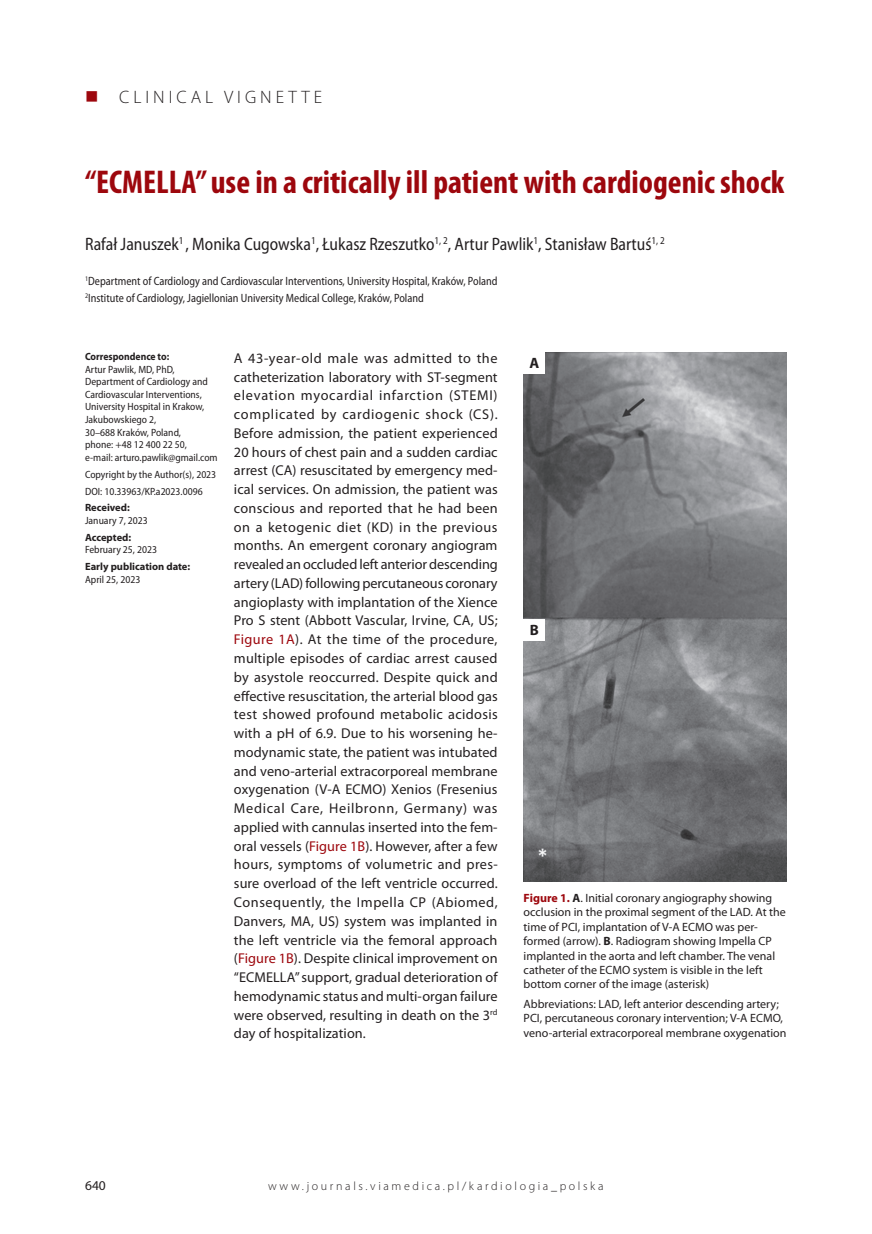
<style>
.page{position:relative;width:872px;height:1234px;background:#fff}
.page>*{position:absolute;margin:0;border:0;box-sizing:border-box;transform-origin:0 0}
.t1{font:700 condensed 33px "Myriad Pro";color:#9d070d}
.t2{font:semi-condensed 18px "Myriad Pro";color:#231f20;scale:.94 1}
.t3{font:300 18px "Myriad Pro";letter-spacing:.22em;color:#231f20}
.t4{font:700 15px "Myriad Pro";color:#231f20}
.t5{font:14.25px/18.8px "Myriad Pro";letter-spacing:.005em;color:#231f20;text-align:justify}
.t6{font:13.5px "Myriad Pro";color:#231f20}
.t7{font:12px/14.4px "Myriad Pro";color:#231f20}
.t8{font:semi-condensed 12px/16.5px "Myriad Pro";color:#231f20;scale:.93 1}
.t9{font:300 12px "Myriad Pro";letter-spacing:.22em;color:#231f20}
.t10{font:semi-condensed 10.5px/12.6px "Myriad Pro";color:#231f20}
.t11{font:700 10.5px "Myriad Pro";color:#231f20}
.t12{font:700 10.5px "Myriad Pro";color:#231f20;scale:.92 1}
.s1{color:#9d070d}
.s2{font-weight:700;color:#9d070d}
.s3{font-weight:700}
</style>
<div class="page">
<img style="left:523px;top:352px;width:264px;height:529px">
<div style="left:523px;top:352px;width:22px;height:21px;background:#fff"></div>
<div style="left:523px;top:619px;width:22px;height:21px;background:#fff"></div>
<p class="t3" style="left:119px;top:87px;width:205px">CLINICAL VIGNETTE</p>
<h1 class="t1" style="left:85px;top:161px;width:701px">“ECMELLA” use in a critically ill patient with cardiogenic shock</h1>
<p class="t2" style="left:85px;top:234px;width:618px">Rafał Januszek<sup>1</sup> , Monika Cugowska<sup>1</sup>, Łukasz Rzeszutko<sup>1,</sup> <sup>2</sup>, Artur Pawlik<sup>1</sup>, Stanisław Bartuś<sup>1,</sup> <sup>2</sup></p>
<p class="t8" style="left:85px;top:273px;width:445px"><sup>1</sup>Department of Cardiology and Cardiovascular Interventions, University Hospital, Kraków, Poland<br><sup>2</sup>Institute of Cardiology, Jagiellonian University Medical College, Kraków, Poland</p>
<p class="t12" style="left:85px;top:349px;width:93px">Correspondence to:</p>
<p class="t10" style="left:85px;top:363px;width:134px">Artur Pawlik, MD, PhD,<br>Department of Cardiology and<br>Cardiovascular Interventions,<br>University Hospital in Krakow,<br>Jakubowskiego 2,<br>30–688 Kraków, Poland,<br>phone: +48 12 400 22 50,<br>e-mail: arturo.pawlik@gmail.com</p>
<p class="t10" style="left:85px;top:466px;width:133px;line-height:16.8px">Copyright by the Author(s), 2023<br>DOI: 10.33963/KP.a2023.0096</p>
<p class="t11" style="left:85px;top:501px;width:46px">Received:</p>
<p class="t10" style="left:85px;top:514px;width:64px">January 7, 2023</p>
<p class="t11" style="left:85px;top:530px;width:48px">Accepted:</p>
<p class="t10" style="left:85px;top:543px;width:73px">February 25, 2023</p>
<p class="t11" style="left:85px;top:560px;width:107px">Early publication date:</p>
<p class="t10" style="left:85px;top:573px;width:57px">April 25, 2023</p>
<p class="t5" style="left:234px;top:348px;width:265px">A 43-year-old male was admitted to the catheterization laboratory with ST-segment elevation myocardial infarction (STEMI) complicated by cardiogenic shock (CS).<br>Before admission, the patient experienced 20 hours of chest pain and a sudden cardiac arrest (CA) resuscitated by emergency med&shy;ical services. On admission, the patient was conscious and reported that he had been on a ketogenic diet (KD) in the previous months. An emergent coronary angiogram revealed an occluded left anterior descending artery (LAD) following percutaneous coronary angioplasty with implantation of the Xience Pro S stent (Abbott Vascular, Irvine, CA, US; <span class="s1">Figure 1A</span>). At the time of the procedure, multiple episodes of cardiac arrest caused by asystole reoccurred. Despite quick and effective resuscitation, the arterial blood gas test showed profound metabolic acidosis with a pH of 6.9. Due to his worsening he&shy;modynamic state, the patient was intubated and veno-arterial extracorporeal membrane oxygenation (V-A ECMO) Xenios (Fresenius Medical Care, Heilbronn, Germany) was applied with cannulas inserted into the fem&shy;oral vessels (<span class="s1">Figure 1B</span>). However, after a few hours, symptoms of volumetric and pres&shy;sure overload of the left ventricle occurred.<br>Consequently, the Impella CP (Abiomed, Danvers, MA, US) system was implanted in the left ventricle via the femoral approach (<span class="s1">Figure 1B</span>). Despite clinical improvement on “ECMELLA” support, gradual deterioration of hemodynamic status and multi-organ failure were observed, resulting in death on the 3<sup>rd </sup>day of hospitalization.</p>
<p class="t4" style="left:529px;top:352px;width:11px">A</p>
<p class="t4" style="left:530px;top:619px;width:11px">B</p>
<p class="t7" style="left:523px;top:890px;width:264px"><span class="s2">Figure 1.</span> <span class="s3">A</span>. Initial coronary angiography showing occlusion in the proximal segment of the LAD. At the time of PCI, implantation of V-A ECMO was per&shy;formed (arrow). <span class="s3">B</span>. Radiogram showing Impella CP implanted in the aorta and left chamber. The venal catheter of the ECMO system is visible in the left bottom corner of the image (asterisk)</p>
<p class="t7" style="left:523px;top:996px;width:264px">Abbreviations: LAD, left anterior descending artery;<br>PCI, percutaneous coronary intervention; V-A ECMO, veno-arterial extracorporeal membrane oxygenation</p>
<p class="t6" style="left:85px;top:1176px;width:22px">640</p>
<p class="t9" style="left:268px;top:1179px;width:337px">www.journals.viamedica.pl/kardiologia_polska</p>
</div>
